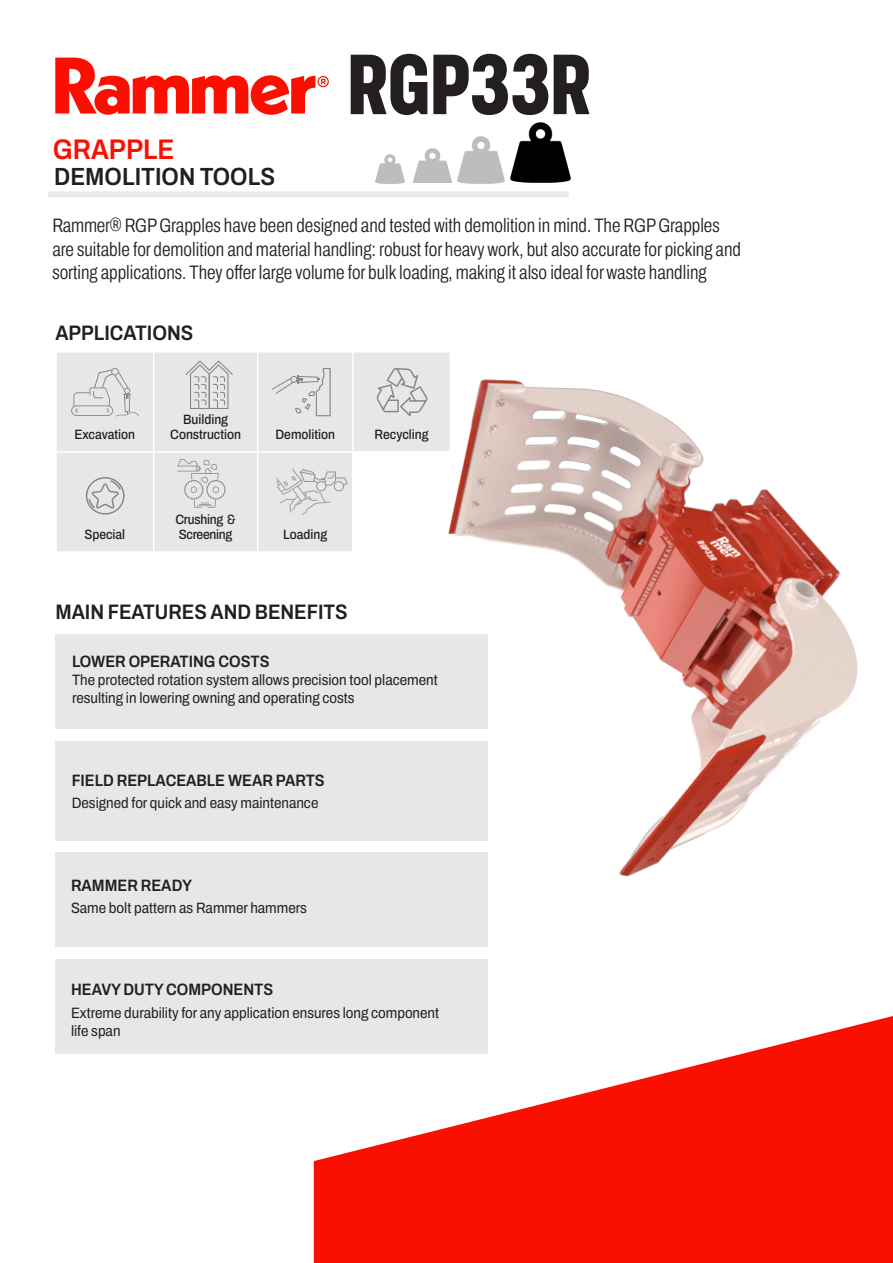
<style>
.page{position:relative;width:893px;height:1263px;background:#fff}
.page>*{position:absolute;margin:0;border:0;box-sizing:border-box;transform-origin:0 0}
.t1{font:88.2px "Surogat Cond Std Sm Bld";letter-spacing:-.01em;color:#231f20}
.t2{font:600 semi-condensed 28.35px "Archivo";color:#fa0f00}
.t3{font:600 semi-condensed 24.9px "Archivo";color:#231f20}
.t4{font:600 semi-condensed 21px "Archivo";color:#231f20}
.t5{font:300 19.5px/23.4px "Archivo Condensed";color:#231f20}
.t6{font:600 semi-condensed 16.5px "Archivo";color:#231f20}
.t7{font:semi-condensed 15px/18px "Archivo";color:#231f20}
.t8{font:500 semi-condensed 13.5px/15px "Archivo";color:#231f20;text-align:center}
.t9{font:500 semi-condensed 13.5px/15px "Archivo";letter-spacing:-.02em;color:#231f20}
</style>
<div class="page">
<svg style="left:314px;top:1016px;width:579px;height:247px;fill:#fa0f00"></svg>
<div style="left:48px;top:191px;width:521px;height:6px;background:#ebebea"></div>
<svg style="left:55px;top:58px;width:274px;height:57px"></svg>
<img style="left:376px;top:154px;width:29px;height:29px">
<img style="left:413px;top:148px;width:39px;height:34px">
<img style="left:457px;top:137px;width:47px;height:46px">
<img style="left:510px;top:123px;width:60px;height:59px">
<div style="left:55px;top:959px;width:433px;height:95px;background:#e6e7e9"></div>
<div style="left:55px;top:852px;width:433px;height:95px;background:#e6e7e9"></div>
<div style="left:55px;top:634px;width:433px;height:95px;background:#e6e7e9"></div>
<div style="left:55px;top:741px;width:433px;height:100px;background:#e6e7e9"></div>
<div style="left:57px;top:353px;width:228px;height:198px;background:#e6e7e9"></div>
<hr style="left:153px;top:353px;width:1px;height:98px;background:#fff">
<hr style="left:257px;top:353px;width:1px;height:98px;background:#fff">
<hr style="left:55px;top:451px;width:99px;height:2px;background:#fff">
<hr style="left:154px;top:451px;width:104px;height:2px;background:#fff">
<hr style="left:153px;top:453px;width:1px;height:98px;background:#fff">
<hr style="left:258px;top:451px;width:95px;height:2px;background:#fff">
<hr style="left:257px;top:453px;width:1px;height:98px;background:#fff">
<svg style="left:177px;top:459px;width:49px;height:49px;background:#d8d9db"></svg>
<svg style="left:185px;top:360px;width:48px;height:49px;background:#d2d4d6"></svg>
<svg style="left:71px;top:368px;width:68px;height:48px;background:#dbdcde"></svg>
<svg style="left:272px;top:368px;width:13px;height:48px"></svg>
<svg style="left:86px;top:477px;width:39px;height:38px"></svg>
<svg style="left:276px;top:468px;width:9px;height:47px"></svg>
<img style="left:285px;top:352px;width:573px;height:525px">
<p class="t2" style="left:53px;top:128px;width:123px">GRAPPLE</p>
<p class="t3" style="left:54px;top:157px;width:222px">DEMOLITION TOOLS</p>
<p class="t1" style="left:347px;top:29px;width:246px">RGP33R</p>
<p class="t5" style="left:52px;top:214px;width:690px">Rammer® RGP Grapples have been designed and tested with demolition in mind. The RGP Grapples are suitable for demolition and material handling: robust for heavy work, but also accurate for picking and sorting applications. They offer large volume for bulk loading, making it also ideal for waste handling</p>
<p class="t4" style="left:55px;top:317px;width:139px">APPLICATIONS</p>
<p class="t8" style="left:74px;top:427px;width:62px">Excavation</p>
<p class="t8" style="left:84px;top:527px;width:42px">Special</p>
<p class="t8" style="left:170px;top:412px;width:72px">Building<br>Construction</p>
<p class="t9" style="left:175px;top:512px;width:62px">Crushing &amp;<br>Screening</p>
<p class="t8" style="left:275px;top:427px;width:61px">Demolition</p>
<p class="t8" style="left:375px;top:427px;width:56px">Recycling</p>
<p class="t8" style="left:283px;top:527px;width:46px">Loading</p>
<p class="t4" style="left:55px;top:596px;width:294px">MAIN FEATURES AND BENEFITS</p>
<p class="t6" style="left:72px;top:649px;width:199px">LOWER OPERATING COSTS</p>
<p class="t7" style="left:72px;top:671px;width:367px">The protected rotation system allows precision tool placement resulting in lowering owning and operating costs</p>
<p class="t6" style="left:72px;top:768px;width:254px">FIELD REPLACEABLE WEAR PARTS</p>
<p class="t7" style="left:72px;top:794px;width:248px">Designed for quick and easy maintenance</p>
<p class="t6" style="left:71px;top:873px;width:123px">RAMMER READY</p>
<p class="t7" style="left:71px;top:899px;width:237px">Same bolt pattern as Rammer hammers</p>
<p class="t6" style="left:71px;top:977px;width:204px">HEAVY DUTY COMPONENTS</p>
<p class="t7" style="left:71px;top:1003px;width:370px">Extreme durability for any application ensures long component life span</p>
</div>
